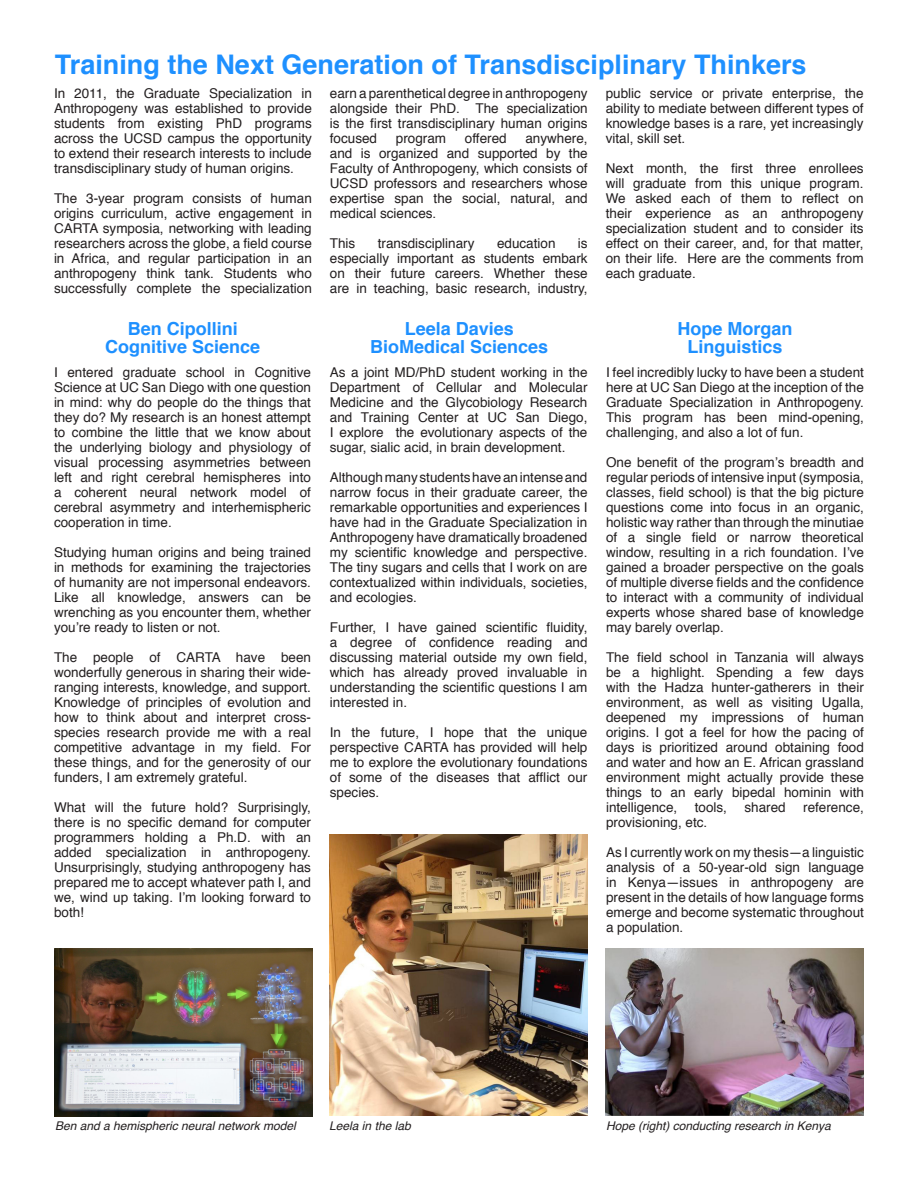
<style>
.page{position:relative;width:918px;height:1188px;background:#fff}
.page>*{position:absolute;margin:0;border:0;box-sizing:border-box;transform-origin:0 0}
.t1{font:700 27px "Helvetica";color:#1e90ff}
.t2{font:700 18px "Helvetica";color:#1e90ff}
.t3{font:13.5px/15px "Helvetica";color:#231f20;text-align:justify}
.t4{font:italic 12px "Helvetica";color:#231f20}
</style>
<div class="page">
<img style="left:606px;top:948px;width:258px;height:168px">
<img style="left:329px;top:835px;width:258px;height:281px">
<img style="left:55px;top:948px;width:257px;height:168px">
<p class="t1" style="left:55px;top:43px;width:753px">Training the Next Generation of Transdisciplinary Thinkers</p>
<p class="t3" style="left:54px;top:86px;width:259px">In 2011, the Graduate Specialization in Anthropogeny was established to provide students from existing PhD programs across the UCSD campus the opportunity to extend their research interests to include transdisciplinary study of human origins.</p>
<p class="t3" style="left:54px;top:191px;width:259px">The 3-year program consists of human origins curriculum, active engagement in CARTA symposia, networking with leading researchers across the globe, a field course in Africa, and regular participation in an anthropogeny think tank. Students who successfully complete the specialization</p>
<p class="t3" style="left:330px;top:86px;width:259px">earn a parenthetical degree in anthropogeny alongside their PhD. The specialization is the first transdisciplinary human origins focused</p>
<p class="t3" style="left:606px;top:86px;width:259px">public service or private enterprise, the ability to mediate between different types of knowledge bases is a rare, yet increasingly vital, skill set.</p>
<p class="t3" style="left:606px;top:161px;width:259px">Next month, the first three enrollees will graduate from this unique program.<br>We asked each of them to reflect on their experience as an anthropogeny specialization student and to consider its effect on their career, and, for that matter, on their life. Here are the comments from each graduate.</p>
<p class="t3" style="left:396px;top:131px;width:52px">program</p>
<p class="t3" style="left:465px;top:131px;width:43px">offered</p>
<p class="t3" style="left:330px;top:131px;width:259px;text-indent:196px">anywhere, and is organized and supported by the Faculty of Anthropogeny, which consists of UCSD professors and researchers whose expertise span the social, natural, and medical sciences.</p>
<p class="t3" style="left:330px;top:236px;width:27px">This</p>
<p class="t3" style="left:378px;top:236px;width:98px">transdisciplinary</p>
<p class="t3" style="left:497px;top:236px;width:60px">education</p>
<p class="t3" style="left:330px;top:236px;width:259px;text-indent:248px">is especially important as students embark on their future careers. Whether these are in teaching, basic research, industry,</p>
<p class="t2" style="left:128px;top:314px;width:112px">Ben Cipollini</p>
<p class="t2" style="left:105px;top:332px;width:157px">Cognitive Science</p>
<p class="t3" style="left:54px;top:365px;width:259px">I entered graduate school in Cognitive Science at UC San Diego with one question in mind: why do people do the things that they do? My research is an honest attempt to combine the little that we know about the underlying biology and physiology of visual processing asymmetries between left and right cerebral hemispheres into a coherent neural network model of cerebral asymmetry and interhemispheric cooperation in time.</p>
<p class="t3" style="left:54px;top:545px;width:259px">Studying human origins and being trained in methods for examining the trajectories of humanity are not impersonal endeavors.<br>Like all knowledge, answers can be wrenching as you encounter them, whether you’re ready to listen or not.</p>
<p class="t3" style="left:54px;top:650px;width:259px">The people of CARTA have been wonderfully generous in sharing their wide&shy;ranging interests, knowledge, and support.<br>Knowledge of principles of evolution and how to think about and interpret cross&shy;species research provide me with a real competitive advantage in my field. For these things, and for the generosity of our funders, I am extremely grateful.</p>
<p class="t3" style="left:54px;top:800px;width:259px">What will the future hold? Surprisingly, there is no specific demand for computer programmers holding a Ph.D. with an added specialization in anthropogeny.<br>Unsurprisingly, studying anthropogeny has prepared me to accept whatever path I, and we, wind up taking. I’m looking forward to both!</p>
<p class="t2" style="left:405px;top:314px;width:111px">Leela Davies</p>
<p class="t2" style="left:370px;top:332px;width:180px">BioMedical Sciences</p>
<p class="t3" style="left:330px;top:365px;width:259px">As a joint MD/PhD student working in the Department of Cellular and Molecular Medicine and the Glycobiology Research and Training Center at UC San Diego, I explore the evolutionary aspects of the sugar, sialic acid, in brain development.</p>
<p class="t3" style="left:330px;top:470px;width:259px">Although many students have an intense and narrow focus in their graduate career, the remarkable opportunities and experiences I have had in the Graduate Specialization in Anthropogeny have dramatically broadened my scientific knowledge and perspective.<br>The tiny sugars and cells that I work on are contextualized within individuals, societies, and ecologies.</p>
<p class="t3" style="left:330px;top:620px;width:259px">Further, I have gained scientific fluidity, a degree of confidence reading and discussing material outside my own field, which has already proved invaluable in understanding the scientific questions I am interested in.</p>
<p class="t3" style="left:330px;top:725px;width:259px">In the future, I hope that the unique perspective CARTA has provided will help me to explore the evolutionary foundations of some of the diseases that afflict our species.</p>
<p class="t2" style="left:678px;top:314px;width:117px">Hope Morgan</p>
<p class="t2" style="left:688px;top:332px;width:97px">Linguistics</p>
<p class="t3" style="left:606px;top:365px;width:259px">I feel incredibly lucky to have been a student here at UC San Diego at the inception of the Graduate Specialization in Anthropogeny.<br>This program has been mind-opening, challenging, and also a lot of fun.</p>
<p class="t3" style="left:606px;top:455px;width:259px">One benefit of the program’s breadth and regular periods of intensive input (symposia, classes, field school) is that the big picture questions come into focus in an organic, holistic way rather than through the minutiae of a single field or narrow theoretical window, resulting in a rich foundation. I’ve gained a broader perspective on the goals of multiple diverse fields and the confidence to interact with a community of individual experts whose shared base of knowledge may barely overlap.</p>
<p class="t3" style="left:606px;top:650px;width:259px">The field school in Tanzania will always be a highlight. Spending a few days with the Hadza hunter-gatherers in their environment, as well as visiting Ugalla, deepened my impressions of human origins. I got a feel for how the pacing of days is prioritized around obtaining food and water and how an E. African grassland environment might actually provide these things to an early bipedal hominin with intelligence,</p>
<p class="t3" style="left:695px;top:800px;width:34px">tools,</p>
<p class="t3" style="left:745px;top:800px;width:43px">shared</p>
<p class="t3" style="left:803px;top:800px;width:62px">reference,</p>
<p class="t3" style="left:606px;top:815px;width:103px">provisioning, etc.</p>
<p class="t3" style="left:606px;top:845px;width:259px">As I currently work on my thesis—a linguistic analysis of a 50-year-old sign language in Kenya—issues in anthropogeny are present in the details of how language forms emerge and become systematic throughout a population.</p>
<p class="t4" style="left:55px;top:1116px;width:242px">Ben and a hemispheric neural network model</p>
<p class="t4" style="left:329px;top:1116px;width:83px">Leela in the lab</p>
<p class="t4" style="left:606px;top:1116px;width:226px">Hope (right) conducting research in Kenya</p>
</div>
